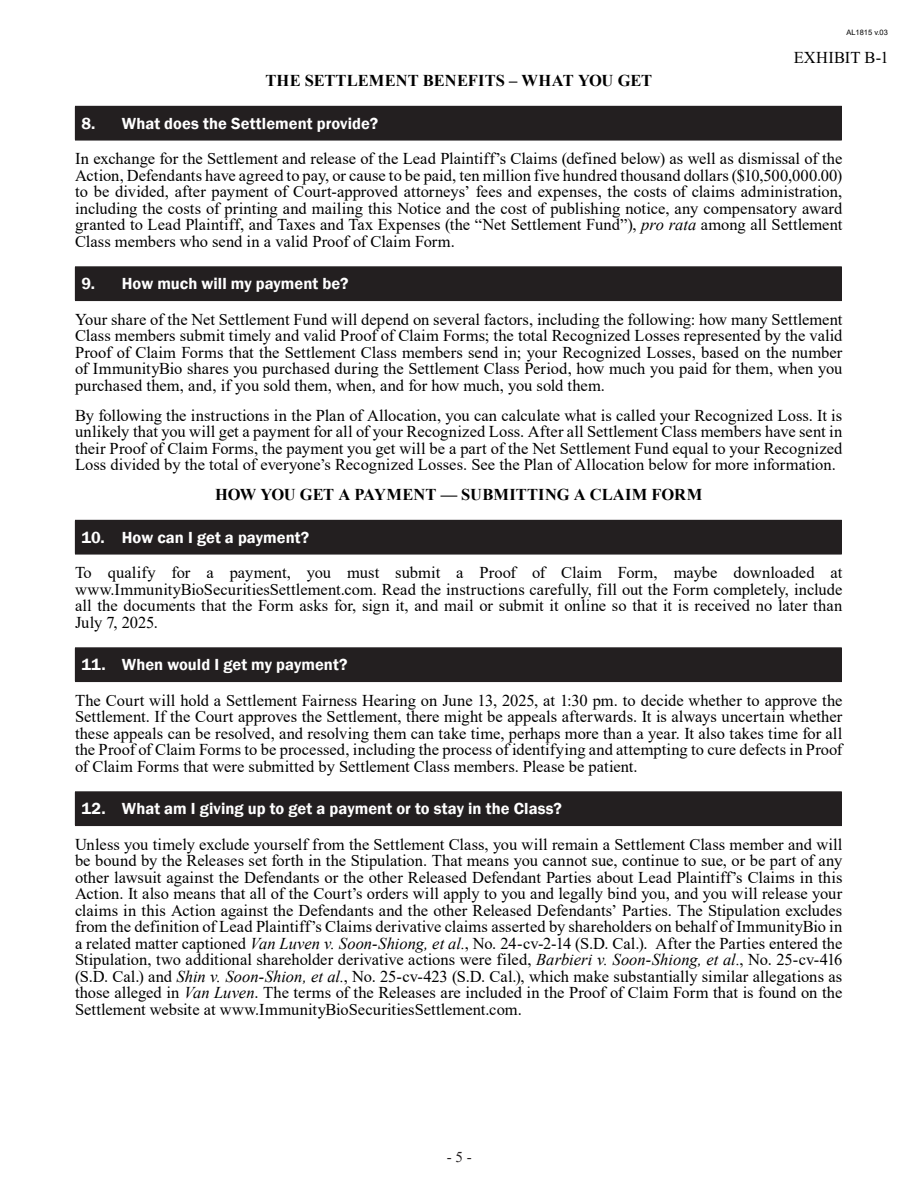
<style>
.page{position:relative;width:918px;height:1188px;background:#fff}
.page>*{position:absolute;margin:0;border:0;box-sizing:border-box;transform-origin:0 0}
.Body_Copy{font:16.5px/16.5px "Times New Roman";color:#000;text-align:justify}
.t1{font:600 16.5px "Franklin Gothic";letter-spacing:.005em;color:#fff}
.Body_Copy-2{font:700 16.5px "Times New Roman";color:#000}
.t2{font:15px "Times New Roman";color:#231f20}
.t3{font:7.5px "Arial";color:#000}
.s1{font-style:italic}
</style>
<div class="page">
<div style="left:75px;top:106px;width:766px;height:34px;background:#231f20"></div>
<hr style="left:75px;top:106px;width:767px;height:1px;background:#231f20">
<hr style="left:841px;top:107px;width:1px;height:33px;background:#231f20">
<hr style="left:75px;top:140px;width:767px;height:1px;background:#231f20">
<div style="left:75px;top:267px;width:766px;height:34px;background:#231f20"></div>
<hr style="left:75px;top:266px;width:767px;height:1px;background:#231f20">
<hr style="left:841px;top:267px;width:1px;height:33px;background:#231f20">
<hr style="left:75px;top:300px;width:767px;height:1px;background:#231f20">
<div style="left:75px;top:520px;width:766px;height:34px;background:#231f20"></div>
<hr style="left:75px;top:520px;width:767px;height:1px;background:#231f20">
<hr style="left:841px;top:521px;width:1px;height:33px;background:#231f20">
<hr style="left:75px;top:554px;width:767px;height:1px;background:#231f20">
<div style="left:75px;top:648px;width:766px;height:34px;background:#231f20"></div>
<hr style="left:75px;top:647px;width:767px;height:1px;background:#231f20">
<hr style="left:841px;top:648px;width:1px;height:33px;background:#231f20">
<hr style="left:75px;top:681px;width:767px;height:1px;background:#231f20">
<div style="left:75px;top:792px;width:766px;height:34px;background:#231f20"></div>
<hr style="left:75px;top:791px;width:767px;height:1px;background:#231f20">
<hr style="left:841px;top:792px;width:1px;height:33px;background:#231f20">
<hr style="left:75px;top:825px;width:767px;height:1px;background:#231f20">
<p class="t3" style="left:846px;top:28px;width:43px">AL1815 v.03</p>
<p class="Body_Copy" style="left:794px;top:49px;width:97px">EXHIBIT B-1</p>
<p class="Body_Copy-2" style="left:265px;top:69px;width:388px">THE SETTLEMENT BENEFITS – WHAT YOU GET</p>
<p class="t1" style="left:81px;top:113px;width:298px">8. What does the Settlement provide?</p>
<p class="Body_Copy" style="left:75px;top:150px;width:769px">In exchange for the Settlement and release of the Lead Plaintiff’s Claims (defined below) as well as dismissal of the Action, Defendants have agreed to pay, or cause to be paid, ten million five hundred thousand dollars ($10,500,000.00) to be divided, after payment of Court‑approved attorneys’ fees and expenses, the costs of claims administration, including the costs of printing and mailing this Notice and the cost of publishing notice, any compensatory award granted to Lead Plaintiff, and Taxes and Tax Expenses (the “Net Settlement Fund”), <span class="s1">pro rata</span> among all Settlement Class members who send in a valid Proof of Claim Form.</p>
<p class="t1" style="left:81px;top:274px;width:269px">9. How much will my payment be?</p>
<p class="Body_Copy" style="left:75px;top:311px;width:769px">Your share of the Net Settlement Fund will depend on several factors, including the following: how many Settlement Class members submit timely and valid Proof of Claim Forms; the total Recognized Losses represented by the valid Proof of Claim Forms that the Settlement Class members send in; your Recognized Losses, based on the number of ImmunityBio shares you purchased during the Settlement Class Period, how much you paid for them, when you purchased them, and, if you sold them, when, and for how much, you sold them.</p>
<p class="Body_Copy" style="left:75px;top:407px;width:769px">By following the instructions in the Plan of Allocation, you can calculate what is called your Recognized Loss. It is unlikely that you will get a payment for all of your Recognized Loss. After all Settlement Class members have sent in their Proof of Claim Forms, the payment you get will be a part of the Net Settlement Fund equal to your Recognized Loss divided by the total of everyone’s Recognized Losses. See the Plan of Allocation below for more information.</p>
<p class="Body_Copy-2" style="left:215px;top:483px;width:489px">HOW YOU GET A PAYMENT — SUBMITTING A CLAIM FORM</p>
<p class="t1" style="left:81px;top:527px;width:229px">10. How can I get a payment?</p>
<p class="Body_Copy" style="left:75px;top:564px;width:769px">To qualify for a payment, you must submit a Proof of Claim Form, maybe downloaded at www.ImmunityBioSecuritiesSettlement.com. Read the instructions carefully, fill out the Form completely, include all the documents that the Form asks for, sign it, and mail or submit it online so that it is received no later than July 7, 2025.</p>
<p class="t1" style="left:81px;top:655px;width:268px">11. When would I get my payment?</p>
<p class="Body_Copy" style="left:75px;top:692px;width:769px">The Court will hold a Settlement Fairness Hearing on June 13, 2025, at 1:30 pm. to decide whether to approve the Settlement. If the Court approves the Settlement, there might be appeals afterwards. It is always uncertain whether these appeals can be resolved, and resolving them can take time, perhaps more than a year. It also takes time for all the Proof of Claim Forms to be processed, including the process of identifying and attempting to cure defects in Proof of Claim Forms that were submitted by Settlement Class members. Please be patient.</p>
<p class="t1" style="left:81px;top:799px;width:482px">12. What am I giving up to get a payment or to stay in the Class?</p>
<p class="Body_Copy" style="left:75px;top:836px;width:769px">Unless you timely exclude yourself from the Settlement Class, you will remain a Settlement Class member and will be bound by the Releases set forth in the Stipulation. That means you cannot sue, continue to sue, or be part of any other lawsuit against the Defendants or the other Released Defendant Parties about Lead Plaintiff’s Claims in this Action. It also means that all of the Court’s orders will apply to you and legally bind you, and you will release your claims in this Action against the Defendants and the other Released Defendants’ Parties. The Stipulation excludes from the definition of Lead Plaintiff’s Claims derivative claims asserted by shareholders on behalf of ImmunityBio in a related matter captioned <span class="s1">Van Luven v. Soon-Shiong, et al.</span>, No. 24-cv-2-14 (S.D. Cal.). After the Parties entered the Stipulation, two additional shareholder derivative actions were filed, <span class="s1">Barbieri v. Soon-Shiong, et al.</span>, No. 25-cv-416 (S.D. Cal.) and <span class="s1">Shin v. Soon-Shion, et al.</span>, No. 25-cv-423 (S.D. Cal.), which make substantially similar allegations as those alleged in <span class="s1">Van Luven</span>. The terms of the Releases are included in the Proof of Claim Form that is found on the Settlement website at www.ImmunityBioSecuritiesSettlement.com.</p>
<p class="t2" style="left:447px;top:1146px;width:26px">- 5 -</p>
</div>
